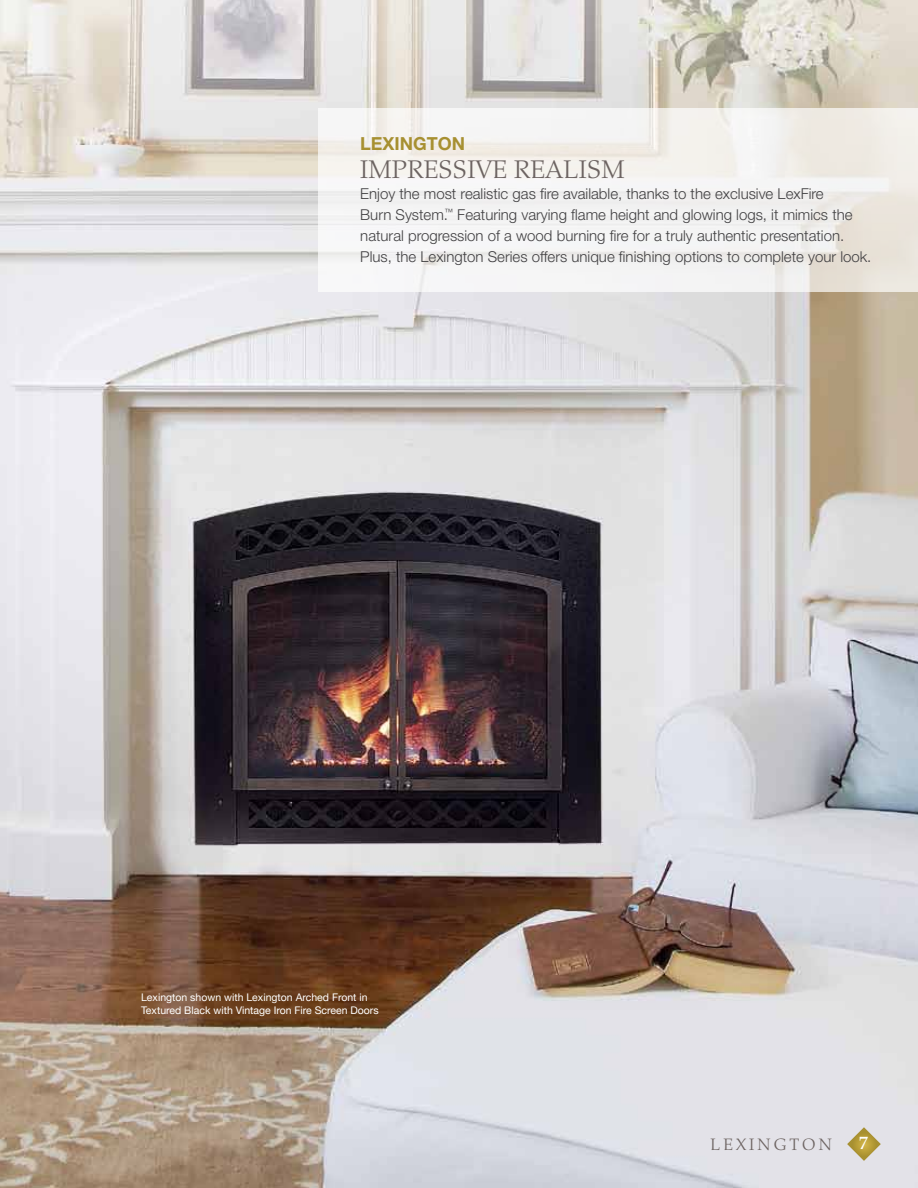
<style>
.page{position:relative;width:918px;height:1188px;background:#fff}
.page>*{position:absolute;margin:0;border:0;box-sizing:border-box;transform-origin:0 0}
.t1{font:300 25.5px "Palatino";letter-spacing:.01em;color:#6c6361}
.t2{font:700 18px "Helvetica Neue";color:#a79031}
.t3{font:500 18px "Palatino";color:#fff}
.t4{font:300 16.5px "Palatino";letter-spacing:.19em;color:#6c6361}
.t5{font:300 15px/21px "Helvetica Neue";color:#414042}
.t6{font:10.5px/12.6px "Helvetica Neue";color:#fff}
</style>
<div class="page">
<img style="left:0;top:0;width:918px;height:1188px">
<svg style="left:318px;top:108px;width:600px;height:183px;fill:#f4f3f1"></svg>
<svg style="left:847px;top:1127px;width:34px;height:34px"></svg>
<p class="t2" style="left:360px;top:132px;width:24px">LEXINGTON</p>
<h1 class="t1" style="left:360px;top:154px;width:266px">IMPRESSIVE REALISM</h1>
<p class="t5" style="left:360px;top:182px;width:513px">Enjoy the most realistic gas fire available, thanks to the exclusive LexFire<br>Burn System.<sup>™</sup> Featuring varying flame height and glowing logs, it mimics the natural progression of a wood burning fire for a truly authentic presentation.<br>Plus, the Lexington Series offers unique finishing options to complete your look.</p>
<p class="t6" style="left:141px;top:991px;width:239px">Lexington shown with Lexington Arched Front in<br>Textured Black with Vintage Iron Fire Screen Doors</p>
<p class="t4" style="left:711px;top:1135px;width:123px">LEXINGTON</p>
<p class="t3" style="left:859px;top:1133px;width:10px">7</p>
</div>
